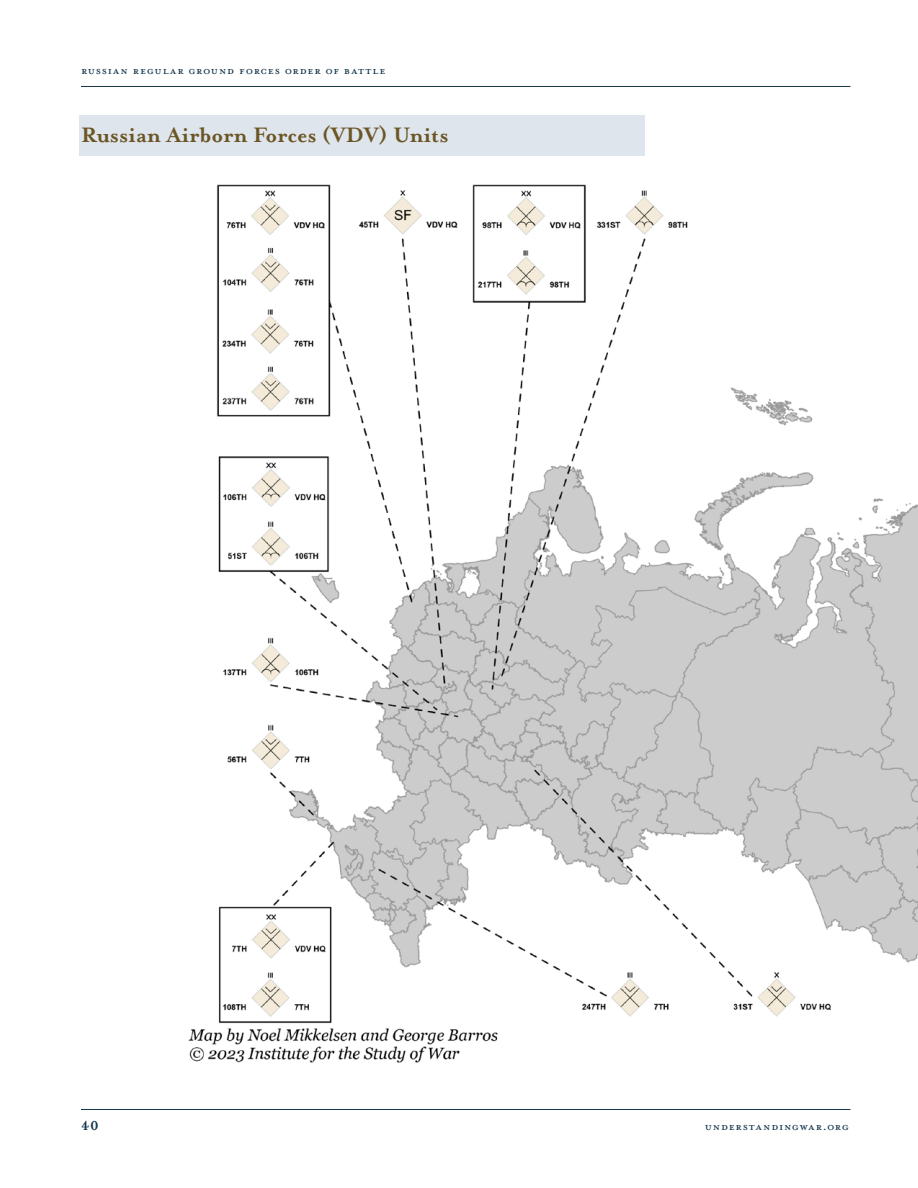
<style>
.page{position:relative;width:918px;height:1188px;background:#fff}
.page>*{position:absolute;margin:0;border:0;box-sizing:border-box;transform-origin:0 0}
.Headline_2{font:700 24px "Mrs Eaves OT";color:#6a5625}
.t1{font:15px "Mrs Eaves All Petite Caps OT";letter-spacing:.045em;color:#13354c}
.t2{font:700 15px "Mrs Eaves OT";color:#13354c}
</style>
<div class="page">
<hr style="left:81px;top:1109px;width:769px;height:1px;background:#13354c">
<hr style="left:81px;top:86px;width:769px;height:1px;background:#13354c">
<div style="left:79px;top:115px;width:565px;height:40px;background:#dfe5ec"></div>
<img style="left:188px;top:184px;width:730px;height:879px">
<p class="t1" style="left:81px;top:62px;width:306px">RUSSIAN REGULAR GROUND FORCES ORDER OF BATTLE</p>
<p class="Headline_2" style="left:81px;top:122px;width:369px">Russian Airborn Forces (VDV) Units</p>
<p class="t2" style="left:81px;top:1118px;width:19px">40</p>
<p class="t1" style="left:705px;top:1118px;width:146px">UNDERSTANDINGWAR.ORG</p>
</div>
